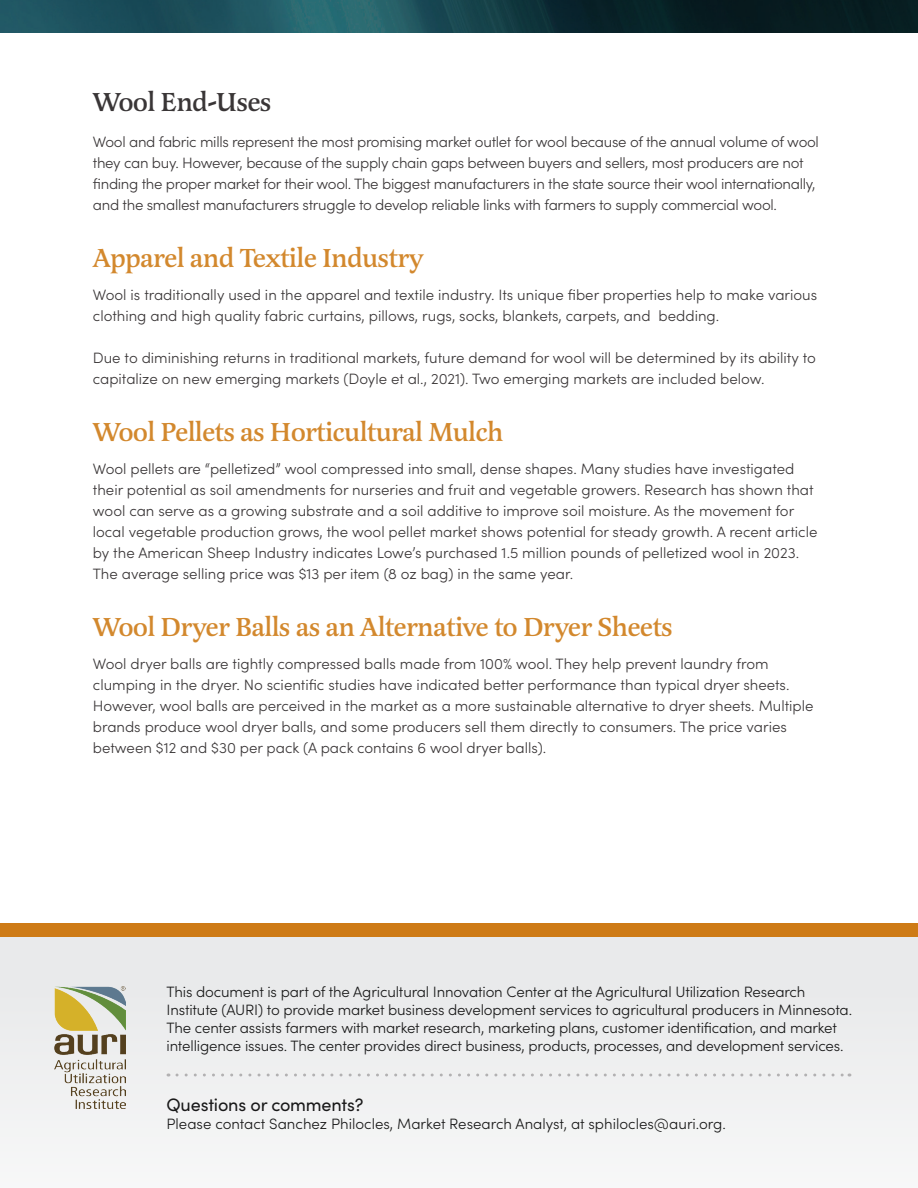
<style>
.page{position:relative;width:918px;height:1188px;background:#fff}
.page>*{position:absolute;margin:0;border:0;box-sizing:border-box;transform-origin:0 0}
.t1{font:500 27px "Latienne Pro";letter-spacing:-.03em;color:#ce7b16}
.t2{font:500 27px "Latienne Pro";letter-spacing:-.03em;color:#231f20}
.t3{font:18px "Sofia Pro";letter-spacing:-.01em;color:#000}
.t4{font:300 15px/21px "Sofia Pro";color:#231f20}
.t5{font:300 15px/18px "Sofia Pro";letter-spacing:-.01em;color:#000}
.t6{font:300 15px/21px "Sofia Pro";letter-spacing:-.02em;color:#231f20}
</style>
<div class="page">
<div style="left:0;top:936px;width:918px;height:252px;background:#e9eaeb"></div>
<svg style="left:177px;top:1074px;width:673px;height:3px"></svg>
<div style="left:0;top:923px;width:917px;height:13px;background:#ce7b16"></div>
<img style="left:54px;top:986px;width:72px;height:122px">
<img style="left:1px;top:0;width:916px;height:32px">
<h1 class="t2" style="left:93px;top:85px;width:180px">Wool End-Uses</h1>
<p class="t6" style="left:93px;top:130px;width:728px">Wool and fabric mills represent the most promising market outlet for wool because of the annual volume of wool they can buy. However, because of the supply chain gaps between buyers and sellers, most producers are not finding the proper market for their wool. The biggest manufacturers in the state source their wool internationally, and the smallest manufacturers struggle to develop reliable links with farmers to supply commercial wool.</p>
<h1 class="t1" style="left:93px;top:241px;width:332px">Apparel and Textile Industry</h1>
<p class="t4" style="left:93px;top:283px;width:726px">Wool is traditionally used in the apparel and textile industry. Its unique fiber properties help to make various clothing and high quality fabric curtains, pillows, rugs, socks, blankets, carpets, and bedding.</p>
<p class="t4" style="left:93px;top:346px;width:725px">Due to diminishing returns in traditional markets, future demand for wool will be determined by its ability to capitalize on new emerging markets (Doyle et al., 2021). Two emerging markets are included below.</p>
<h1 class="t1" style="left:93px;top:415px;width:412px">Wool Pellets as Horticultural Mulch</h1>
<p class="t4" style="left:93px;top:457px;width:726px">Wool pellets are “pelletized” wool compressed into small, dense shapes. Many studies have investigated their potential as soil amendments for nurseries and fruit and vegetable growers. Research has shown that wool can serve as a growing substrate and a soil additive to improve soil moisture. As the movement for local vegetable production grows, the wool pellet market shows potential for steady growth. A recent article by the American Sheep Industry indicates Lowe’s purchased 1.5 million pounds of pelletized wool in 2023.<br>The average selling price was $13 per item (8 oz bag) in the same year.</p>
<h1 class="t1" style="left:93px;top:610px;width:581px">Wool Dryer Balls as an Alternative to Dryer Sheets</h1>
<p class="t4" style="left:93px;top:652px;width:722px">Wool dryer balls are tightly compressed balls made from 100% wool. They help prevent laundry from clumping in the dryer. No scientific studies have indicated better performance than typical dryer sheets.<br>However, wool balls are perceived in the market as a more sustainable alternative to dryer sheets. Multiple brands produce wool dryer balls, and some producers sell them directly to consumers. The price varies between $12 and $30 per pack (A pack contains 6 wool dryer balls).</p>
<p class="t5" style="left:166px;top:982px;width:687px">This document is part of the Agricultural Innovation Center at the Agricultural Utilization Research Institute (AURI) to provide market business development services to agricultural producers in Minnesota.<br>The center assists farmers with market research, marketing plans, customer identification, and market intelligence issues. The center provides direct business, products, processes, and development services.</p>
<p class="t3" style="left:166px;top:1092px;width:198px">Questions or comments?</p>
<p class="t5" style="left:166px;top:1114px;width:561px">Please contact Sanchez Philocles, Market Research Analyst, at sphilocles@auri.org.</p>
</div>
